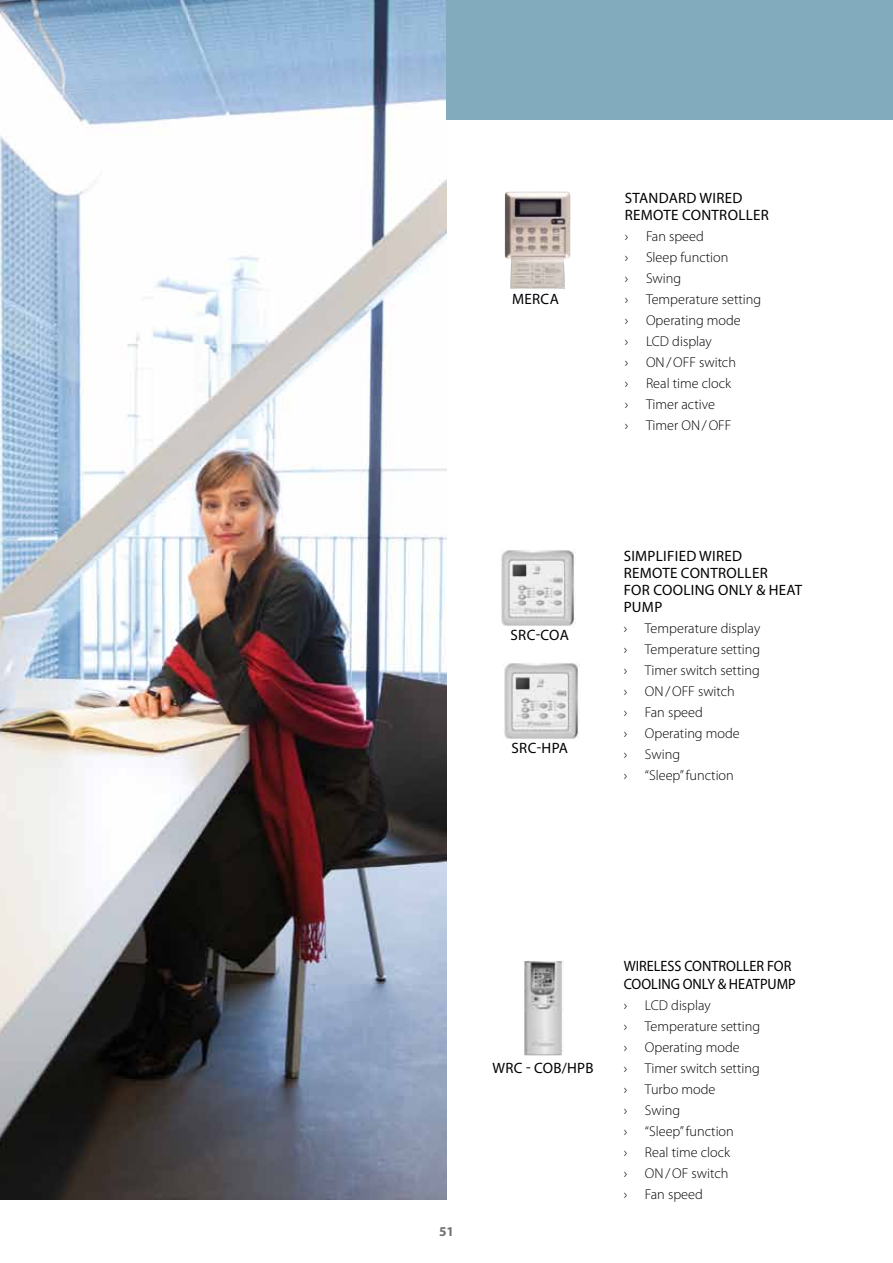
<style>
.page{position:relative;width:893px;height:1263px;background:#fff}
.page>*{position:absolute;margin:0;border:0;box-sizing:border-box;transform-origin:0 0}
.t1{font:15px/17.2px "Myriad Pro";letter-spacing:.02em;color:#000}
.t2{font:15px/17.2px "Myriad Pro";color:#000;scale:.95 1}
.t3{font:300 14.25px/21px "Myriad Pro";color:#000}
.t4{font:700 13.5px "Myriad Pro";color:#707172}
</style>
<div class="page">
<img style="left:0;top:0;width:446px;height:1199px">
<div style="left:446px;top:0;width:447px;height:119px;background:#82abbe"></div>
<img style="left:505px;top:192px;width:66px;height:97px">
<img style="left:501px;top:549px;width:75px;height:77px">
<img style="left:504px;top:662px;width:75px;height:77px">
<img style="left:523px;top:961px;width:40px;height:95px">
<p class="t1" style="left:512px;top:290px;width:48px">MERCA</p>
<p class="t1" style="left:511px;top:626px;width:60px">SRC-COA</p>
<p class="t1" style="left:512px;top:739px;width:58px">SRC-HPA</p>
<p class="t1" style="left:625px;top:189px;width:146px">STANDARD WIRED<br>REMOTE CONTROLLER</p>
<p class="t3" style="left:625px;top:226px;width:138px">› Fan speed<br>› Sleep function<br>› Swing<br>› Temperature setting › Operating mode<br>› LCD display<br>› ON/ OFF</p>
<p class="t3" style="left:625px;top:352px;width:113px;text-indent:74px">switch › Real time clock › Timer active<br>› Timer ON/ OFF</p>
<p class="t1" style="left:624px;top:547px;width:180px">SIMPLIFIED WIRED<br>REMOTE CONTROLLER<br>FOR COOLING ONLY &amp; HEAT<br>PUMP</p>
<p class="t3" style="left:624px;top:618px;width:138px;text-align:justify">› Temperature display › Temperature setting › Timer switch setting › ON/ OFF</p>
<p class="t3" style="left:624px;top:681px;width:118px;text-indent:74px">switch › Fan speed<br>› Operating mode › Swing<br>› “Sleep” function</p>
<p class="t4" style="left:439px;top:1223px;width:16px">51</p>
<p class="t1" style="left:492px;top:1059px;width:103px">WRC - COb/HPB</p>
<p class="t2" style="left:624px;top:957px;width:183px">WIRELESS CONTROLLER FOR<br>COOLING ONLY &amp; HEATPUMP</p>
<p class="t3" style="left:624px;top:994px;width:138px">› LCD display<br>› Temperature setting › Operating mode<br>› Timer switch setting › Turbo mode<br>› Swing<br>› “Sleep” function<br>› Real time clock<br>› ON/ OF switch<br>› Fan speed</p>
</div>
